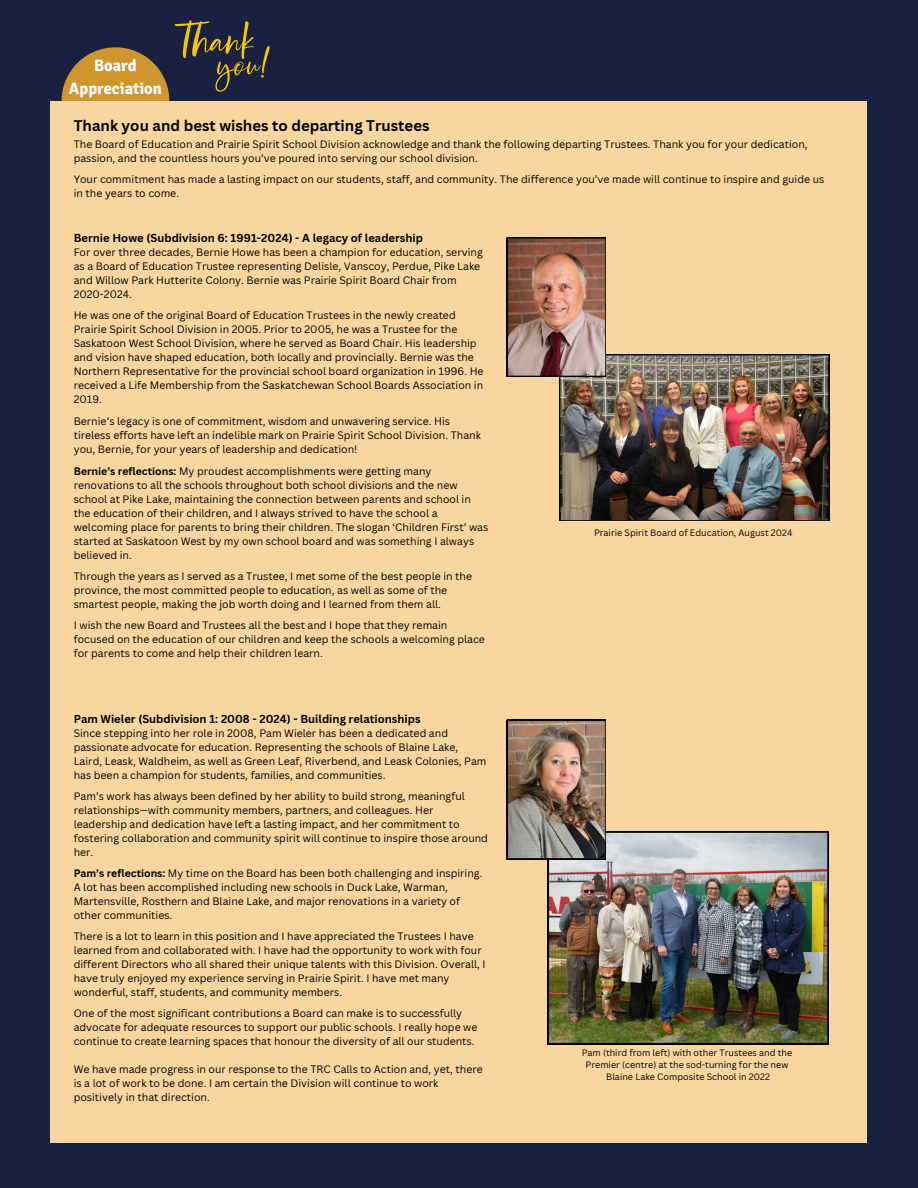
<style>
.page{position:relative;width:918px;height:1188px;background:#192140}
.page>*{position:absolute;margin:0;border:0;box-sizing:border-box;transform-origin:0 0}
.t1{font:700 16.5px/22.5px "Signika";color:#fff;text-align:center}
.t2{font:700 15px "Canva Sans";color:#000}
.t3{font:700 11.25px "Canva Sans";color:#000}
.t4{font:10.5px/14px "Canva Sans";color:#000}
.t5{font:9px "Canva Sans";color:#000}
.s1{font-weight:700}
</style>
<div class="page">
<svg style="left:62px;top:47px;width:107px;height:54px"></svg>
<div style="left:51px;top:101px;width:816px;height:1042px;background:#f9d69f"></div>
<img style="left:548px;top:832px;width:280px;height:212px">
<img style="left:507px;top:720px;width:99px;height:139px">
<img style="left:559px;top:354px;width:270px;height:167px">
<img style="left:507px;top:238px;width:99px;height:139px">
<svg style="left:175px;top:20px;width:94px;height:72px"></svg>
<p class="t1" style="left:69px;top:54px;width:94px">Board<br>Appreciation</p>
<h2 class="t2" style="left:74px;top:115px;width:357px">Thank you and best wishes to departing Trustees</h2>
<h2 class="t4" style="left:74px;top:136px;width:735px">The Board of Education and Prairie Spirit School Division acknowledge and thank the following departing Trustees. Thank you for your dedication, passion, and the countless hours you’ve poured into serving our school division.</h2>
<h2 class="t4" style="left:74px;top:171px;width:752px">Your commitment has made a lasting impact on our students, staff, and community. The difference you’ve made will continue to inspire and guide us in the years to come.</h2>
<h2 class="t3" style="left:74px;top:230px;width:351px">Bernie Howe (Subdivision 6: 1991-2024) - A legacy of leadership</h2>
<h2 class="t4" style="left:74px;top:245px;width:411px">For over three decades, Bernie Howe has been a champion for education, serving as a Board of Education Trustee representing Delisle, Vanscoy, Perdue, Pike Lake and Willow Park Hutterite Colony. Bernie was Prairie Spirit Board Chair from 2020-2024.</h2>
<h2 class="t4" style="left:74px;top:308px;width:411px">He was one of the original Board of Education Trustees in the newly created Prairie Spirit School Division in 2005. Prior to 2005, he was a Trustee for the Saskatoon West School Division, where he served as Board Chair. His leadership and vision have shaped education, both locally and provincially. Bernie was the Northern Representative for the provincial school board organization in 1996. He received a Life Membership from the Saskatchewan School Boards Association in 2019.</h2>
<h2 class="t4" style="left:74px;top:414px;width:409px">Bernie’s legacy is one of commitment, wisdom and unwavering service. His tireless efforts have left an indelible mark on Prairie Spirit School Division. Thank you, Bernie, for your years of leadership and dedication!</h2>
<h2 class="t4" style="left:74px;top:464px;width:416px"><span class="s1">Bernie’s reflections:</span> My proudest accomplishments were getting many renovations to all the schools throughout both school divisions and the new school at Pike Lake, maintaining the connection between parents and school in the education of their children, and I always strived to have the school a welcoming place for parents to bring their children. The slogan ‘Children First’ was started at Saskatoon West by my own school board and was something I always believed in.</h2>
<p class="t4" style="left:74px;top:569px;width:400px">Through the years as I served as a Trustee, I met some of the best people in the province, the most committed people to education, as well as some of the smartest people, making the job worth doing and I learned from them all.</p>
<p class="t4" style="left:74px;top:618px;width:413px">I wish the new Board and Trustees all the best and I hope that they remain focused on the education of our children and keep the schools a welcoming place for parents to come and help their children learn.</p>
<p class="t5" style="left:594px;top:527px;width:200px">Prairie Spirit Board of Education, August 2024</p>
<p class="t3" style="left:74px;top:711px;width:348px">Pam Wieler (Subdivision 1: 2008 - 2024) - Building relationships</p>
<p class="t4" style="left:74px;top:726px;width:414px">Since stepping into her role in 2008, Pam Wieler has been a dedicated and passionate advocate for education. Representing the schools of Blaine Lake, Laird, Leask, Waldheim, as well as Green Leaf, Riverbend, and Leask Colonies, Pam has been a champion for students, families, and communities.</p>
<h2 class="t4" style="left:74px;top:789px;width:416px">Pam’s work has always been defined by her ability to build strong, meaningful relationships—with community members, partners, and colleagues. Her leadership and dedication have left a lasting impact, and her commitment to fostering collaboration and community spirit will continue to inspire those around her.</h2>
<h2 class="t4" style="left:74px;top:866px;width:410px"><span class="s1">Pam’s reflections:</span> My time on the Board has been both challenging and inspiring.<br>A lot has been accomplished including new schools in Duck Lake, Warman, Martensville, Rosthern and Blaine Lake, and major renovations in a variety of other communities.</h2>
<h2 class="t4" style="left:74px;top:929px;width:414px">There is a lot to learn in this position and I have appreciated the Trustees I have learned from and collaborated with. I have had the opportunity to work with four different Directors who all shared their unique talents with this Division. Overall, I have truly enjoyed my experience serving in Prairie Spirit. I have met many wonderful, staff, students, and community members.</h2>
<h2 class="t4" style="left:74px;top:1006px;width:405px">One of the most significant contributions a Board can make is to successfully advocate for adequate resources to support our public schools. I really hope we continue to create learning spaces that honour the diversity of all our students.</h2>
<h2 class="t4" style="left:74px;top:1062px;width:411px">We have made progress in our response to the TRC Calls to Action and, yet, there is a lot of work to be done. I am certain the Division will continue to work positively in that direction.</h2>
<h1 class="t5" style="left:582px;top:1046px;width:212px">Pam (third from left) with other Trustees and the</h1>
<h2 class="t5" style="left:586px;top:1058px;width:204px">Premier (centre) at the sod-turning for the new</h2>
<h2 class="t5" style="left:606px;top:1070px;width:165px">Blaine Lake Composite School in 2022</h2>
</div>
